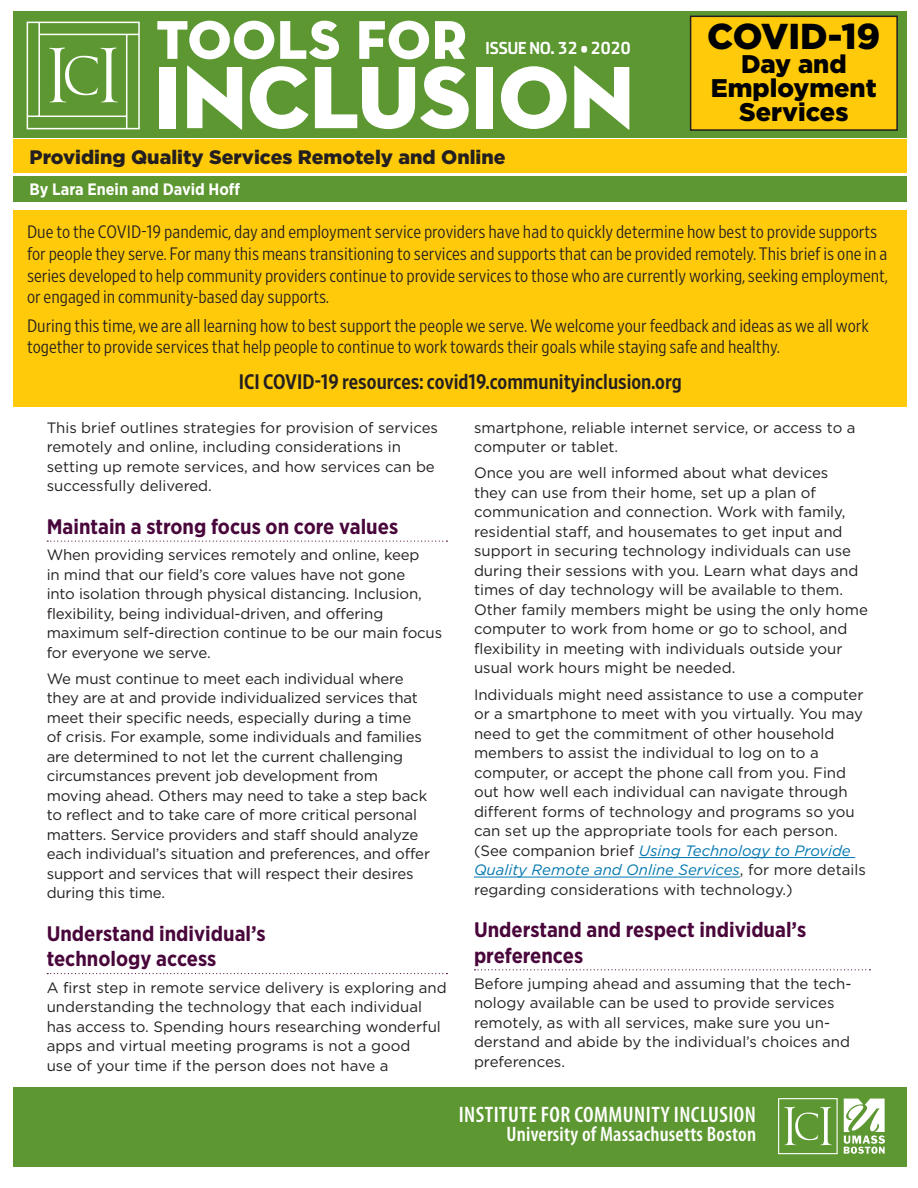
<style>
.page{position:relative;width:918px;height:1188px;background:#fff}
.page>*{position:absolute;margin:0;border:0;box-sizing:border-box;transform-origin:0 0}
.t1{font:90px "Neutra Disp Titling";color:#fff}
.t2{font:55.5px "Neutra Disp Titling";letter-spacing:.02em;color:#fff}
.t3{font:900 36px "Gotham HTF";color:#000}
.t4{font:900 25.5px/24px "Gotham HTF";color:#000;text-align:center}
.t5{font:600 condensed 22.5px "Myriad Pro";letter-spacing:.02em;color:#fff}
.t6{font:700 21px/25.2px "Gotham Narrow";color:#49063b}
.t7{font:21px "Retina Narrow Med";color:#231f20}
.t8{font:600 condensed 21px "Myriad Pro";letter-spacing:.01em;color:#fff}
.t9{font:900 19.5px "Gotham HTF";color:#231f20}
.t10{font:300 18px/21.6px "Retina Narrow";color:#231f20}
.t11{font:700 16.5px "Gotham Narrow";color:#fff}
.t12{font:16.5px "Stainless Cond Bold Tab";color:#fff}
.t13{font:15px/19.5px "Gotham HTF";color:#231f20}
.s1{font-style:italic;color:#0077af}
</style>
<div class="page">
<div style="left:14px;top:140px;width:893px;height:33px;background:#feca0a"></div>
<div style="left:14px;top:11px;width:893px;height:126px;background:#5c9731"></div>
<div style="left:14px;top:1087px;width:893px;height:79px;background:#5c9731"></div>
<svg style="left:27px;top:22px;width:113px;height:107px"></svg>
<div style="left:14px;top:176px;width:893px;height:25px;background:#5c9731"></div>
<div style="left:778px;top:1098px;width:60px;height:56px;border:1px solid #fff"></div>
<svg style="left:784px;top:1107px;width:48px;height:38px"></svg>
<svg style="left:844px;top:1099px;width:41px;height:55px"></svg>
<div style="left:691px;top:16px;width:206px;height:114px;background:#feca0a"></div>
<div style="left:690px;top:16px;width:208px;height:115px;border:2px solid #231f20"></div>
<svg style="left:47px;top:541px;width:400px;height:1px"></svg>
<svg style="left:47px;top:973px;width:400px;height:1px"></svg>
<hr style="left:639px;top:857px;width:216px;height:1px;background:#0077af">
<hr style="left:474px;top:877px;width:266px;height:1px;background:#0077af">
<svg style="left:475px;top:969px;width:395px;height:1px"></svg>
<div style="left:14px;top:211px;width:893px;height:196px;background:#feca0a"></div>
<h1 class="t2" style="left:156px;top:5px;width:312px">TOOLS FOR</h1>
<h1 class="t12" style="left:486px;top:38px;width:146px">ISSUE NO. 32 • 2020</h1>
<h1 class="t1" style="left:154px;top:41px;width:482px">INCLUSION</h1>
<p class="t9" style="left:30px;top:146px;width:478px">Providing Quality Services Remotely and Online</p>
<p class="t11" style="left:30px;top:179px;width:212px">By Lara Enein and David Hoff</p>
<h1 class="t3" style="left:707px;top:16px;width:175px">COVID-19</h1>
<h1 class="t4" style="left:711px;top:52px;width:167px">Day and<br>Employment<br>Services</h1>
<p class="t10" style="left:27px;top:221px;width:862px">Due to the COVID-19 pandemic, day and employment service providers have had to quickly determine how best to provide supports for people they serve. For many this means transitioning to services and supports that can be provided remotely. This brief is one in a series developed to help community providers continue to provide services to those who are currently working, seeking employment, or engaged in community-based day supports.</p>
<p class="t10" style="left:27px;top:314px;width:843px">During this time, we are all learning how to best support the people we serve. We welcome your feedback and ideas as we all work together to provide services that help people to continue to work towards their goals while staying safe and healthy.</p>
<p class="t7" style="left:239px;top:368px;width:445px">ICI COVID-19 resources: covid19.communityinclusion.org</p>
<p class="t13" style="left:47px;top:417px;width:393px">This brief outlines strategies for provision of services remotely and online, including considerations in setting up remote services, and how services can be successfully delivered.</p>
<h2 class="t6" style="left:47px;top:514px;width:353px">Maintain a strong focus on core values</h2>
<p class="t13" style="left:47px;top:545px;width:397px">When providing services remotely and online, keep<br>in mind that our field’s core values have not gone<br>into isolation through physical distancing. Inclusion, flexibility, being individual-driven, and offering maximum self-direction continue to be our main focus for everyone we serve.</p>
<p class="t13" style="left:47px;top:669px;width:385px">We must continue to meet each individual where they are at and provide individualized services that meet their specific needs, especially during a time<br>of crisis. For example, some individuals and families are determined to not let the current challenging circumstances prevent job development from moving ahead. Others may need to take a step back to reflect and to take care of more critical personal matters. Service providers and staff should analyze each individual’s situation and preferences, and offer support and services that will respect their desires during this time.</p>
<h2 class="t6" style="left:47px;top:921px;width:221px">Understand individual’s technology access</h2>
<p class="t13" style="left:47px;top:977px;width:402px">A first step in remote service delivery is exploring and understanding the technology that each individual has access to. Spending hours researching wonderful apps and virtual meeting programs is not a good<br>use of your time if the person does not have a</p>
<p class="t13" style="left:474px;top:417px;width:383px">smartphone, reliable internet service, or access to a computer or tablet.</p>
<p class="t13" style="left:474px;top:463px;width:395px">Once you are well informed about what devices<br>they can use from their home, set up a plan of communication and connection. Work with family, residential staff, and housemates to get input and support in securing technology individuals can use during their sessions with you. Learn what days and times of day technology will be available to them.<br>Other family members might be using the only home computer to work from home or go to school, and flexibility in meeting with individuals outside your usual work hours might be needed.</p>
<p class="t13" style="left:474px;top:684px;width:393px">Individuals might need assistance to use a computer or a smartphone to meet with you virtually. You may need to get the commitment of other household members to assist the individual to log on to a computer, or accept the phone call from you. Find out how well each individual can navigate through different forms of technology and programs so you can set up the appropriate tools for each person. (See companion brief <span class="s1">Using Technology to Provide Quality Remote and Online Services</span>, for more details regarding considerations with technology.)</p>
<h2 class="t6" style="left:474px;top:917px;width:334px">Understand and respect individual’s preferences</h2>
<p class="t13" style="left:474px;top:973px;width:379px">Before jumping ahead and assuming that the tech&shy;nology available can be used to provide services remotely, as with all services, make sure you un&shy;derstand and abide by the individual’s choices and preferences.</p>
<p class="t5" style="left:459px;top:1103px;width:299px">INSTITUTE FOR COMMUNITY INCLUSION</p>
<p class="t8" style="left:507px;top:1123px;width:251px">University of Massachusetts Boston</p>
</div>
